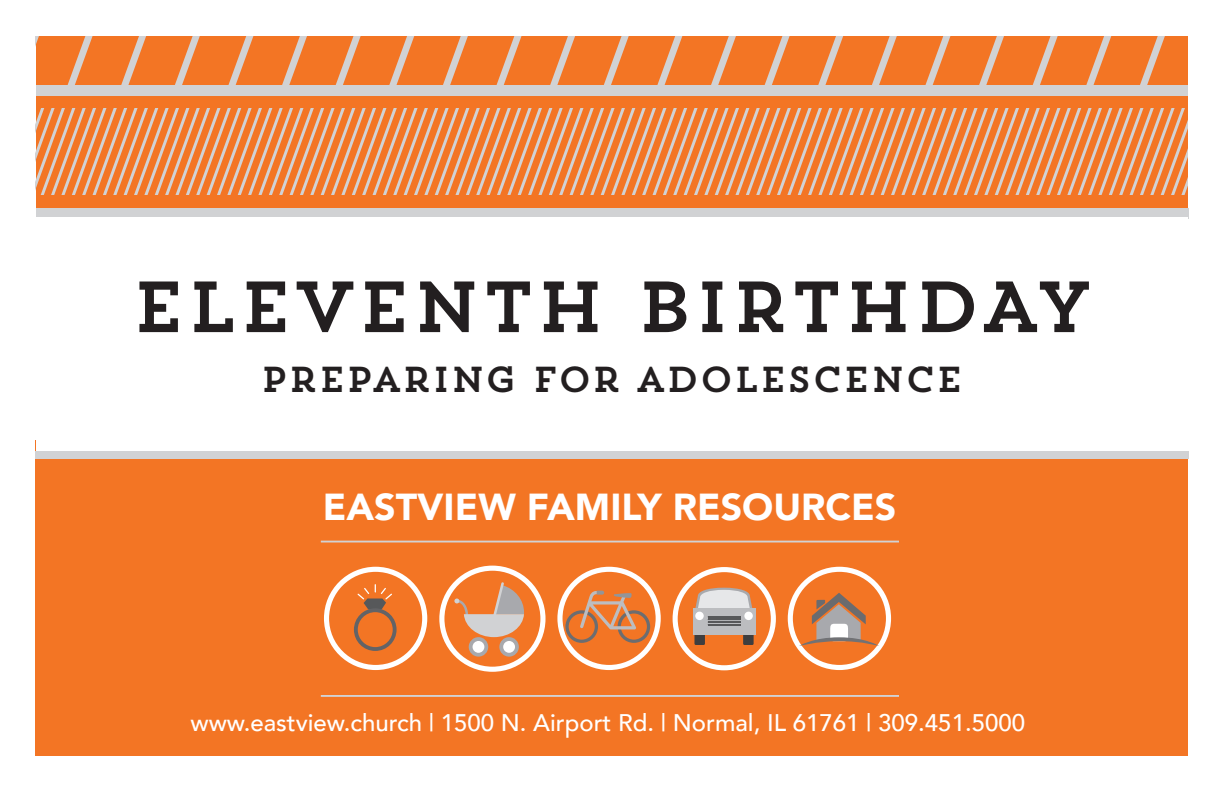
<style>
.page{position:relative;width:1224px;height:792px;background:#fff}
.page>*{position:absolute;margin:0;border:0;box-sizing:border-box;transform-origin:0 0}
.t1{font:72px "Trend Slab One";color:#231f20}
.t2{font:900 37.6px "Avenir";color:#fff}
.t3{font:36px "Trend Slab One";color:#231f20}
.t4{font:500 24px "Avenir";color:#fff}
</style>
<div class="page">
<div style="left:36px;top:440px;width:1152px;height:316px;background:#f37524"></div>
<div style="left:324px;top:567px;width:103px;height:103px;border:5px solid #fff;border-radius:50%"></div>
<svg style="left:354px;top:585px;width:43px;height:66px"></svg>
<div style="left:439px;top:566px;width:107px;height:106px;border:5px solid #fff;border-radius:50%"></div>
<div style="left:557px;top:567px;width:104px;height:103px;border:5px solid #fff;border-radius:50%"></div>
<div style="left:673px;top:567px;width:103px;height:103px;border:5px solid #fff;border-radius:50%"></div>
<svg style="left:565px;top:591px;width:85px;height:52px"></svg>
<svg style="left:695px;top:588px;width:58px;height:20px"></svg>
<div style="left:694px;top:629px;width:11px;height:16px;background:#3e3e3f"></div>
<div style="left:743px;top:629px;width:11px;height:16px;background:#3e3e3f"></div>
<div style="left:693px;top:608px;width:62px;height:27px;background:#bcbdc0"></div>
<div style="left:695px;top:612px;width:9px;height:8px;background:#fff;border-radius:50%"></div>
<div style="left:744px;top:612px;width:9px;height:8px;background:#fff;border-radius:50%"></div>
<hr style="left:708px;top:624px;width:32px;height:1px;background:#57585a">
<hr style="left:708px;top:621px;width:32px;height:2px;background:#57585a">
<hr style="left:708px;top:619px;width:32px;height:1px;background:#57585a">
<hr style="left:708px;top:616px;width:32px;height:1px;background:#57585a">
<div style="left:788px;top:567px;width:103px;height:103px;border:5px solid #fff;border-radius:50%"></div>
<svg style="left:799px;top:593px;width:80px;height:53px"></svg>
<svg style="left:469px;top:637px;width:19px;height:20px"></svg>
<div style="left:473px;top:641px;width:11px;height:12px;background:#fff;border-radius:50%"></div>
<svg style="left:499px;top:637px;width:20px;height:20px"></svg>
<div style="left:503px;top:641px;width:12px;height:12px;background:#fff;border-radius:50%"></div>
<svg style="left:454px;top:582px;width:70px;height:55px"></svg>
<hr style="left:321px;top:541px;width:578px;height:1px;background:#d1d2d4">
<hr style="left:321px;top:695px;width:578px;height:2px;background:#d1d2d4">
<svg style="left:36px;top:36px;width:1152px;height:211px;background:#ec8747"></svg>
<svg style="left:36px;top:36px;width:1129px;height:49px;background:#ee813b"></svg>
<svg style="left:667px;top:109px;width:11px;height:86px"></svg>
<svg style="left:688px;top:109px;width:11px;height:86px"></svg>
<svg style="left:699px;top:109px;width:10px;height:86px"></svg>
<svg style="left:709px;top:109px;width:10px;height:86px"></svg>
<svg style="left:719px;top:109px;width:11px;height:86px"></svg>
<svg style="left:730px;top:109px;width:10px;height:86px"></svg>
<svg style="left:740px;top:109px;width:448px;height:86px;background:#e89059"></svg>
<div style="left:36px;top:85px;width:1152px;height:11px;background:#d1d2d4"></div>
<div style="left:36px;top:208px;width:1153px;height:11px;background:#d1d2d4"></div>
<div style="left:36px;top:217px;width:1152px;height:237px;background:#fff"></div>
<div style="left:36px;top:452px;width:1153px;height:7px;background:#d1d2d4"></div>
<p class="t1" style="left:131px;top:261px;width:963px">ELEVENTH BIRTHDAY</p>
<p class="t3" style="left:261px;top:356px;width:704px">PREPARING FOR ADOLESCENCE</p>
<p class="t2" style="left:323px;top:475px;width:575px">EASTVIEW FAMILY RESOURCES</p>
<p class="t4" style="left:190px;top:702px;width:836px">www.eastview.church | 1500 N. Airport Rd. | Normal, IL 61761 | 309.451.5000</p>
</div>
